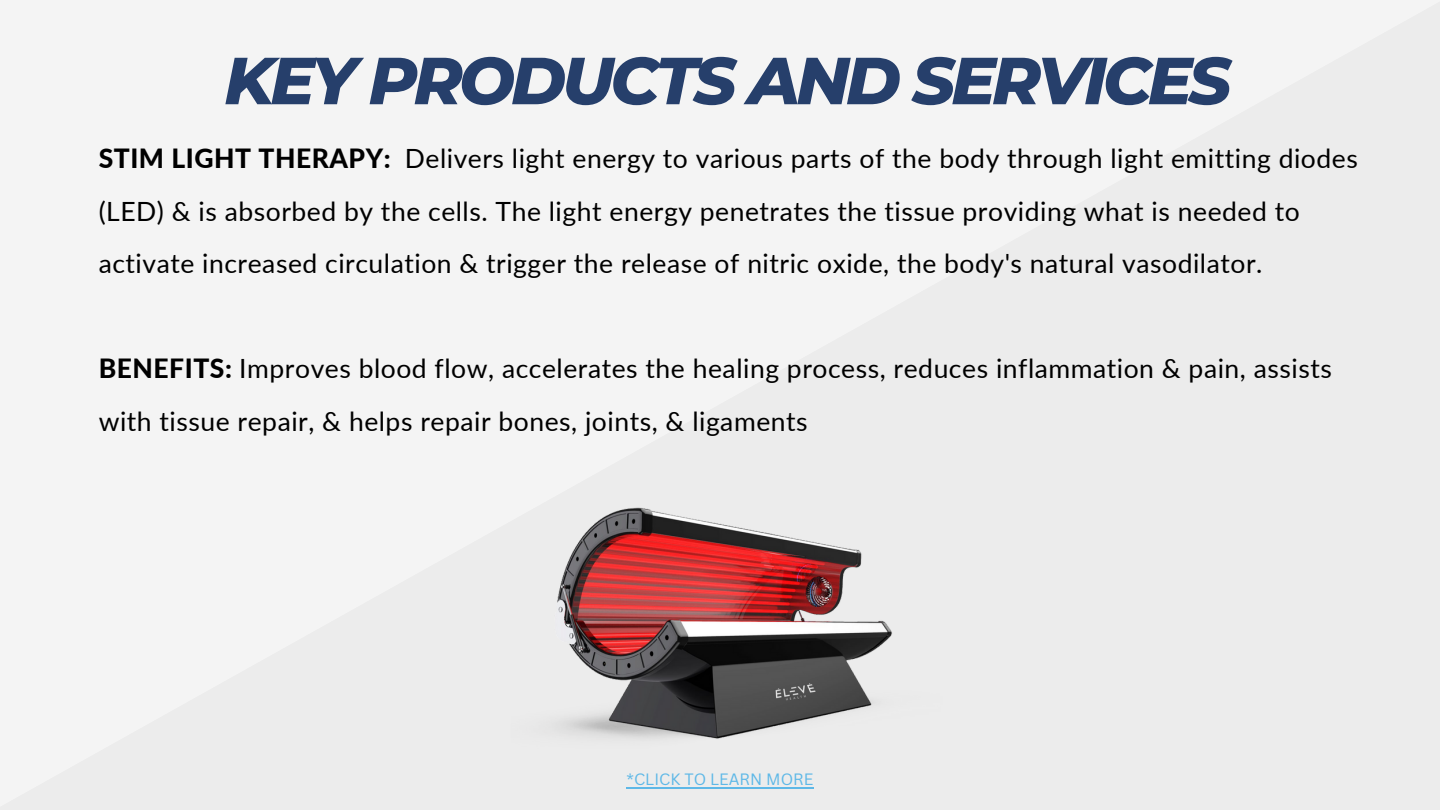
<style>
.page{position:relative;width:1440px;height:810px;background:#f4f4f4}
.page>*{position:absolute;margin:0;border:0;box-sizing:border-box;transform-origin:0 0}
.t1{font:italic 800 66.4px "Montserrat";letter-spacing:-.06em;color:#263f6b}
.t2{font:26.5px/52.5px "Lato";letter-spacing:.02em;color:#000}
.t3{font:16px "Canva Sans";color:#5eb8e7}
.s1{font-weight:800}
</style>
<div class="page">
<img style="left:489px;top:388px;width:462px;height:422px">
<hr style="left:627px;top:787px;width:57px;height:1px;background:#5eb8e7">
<hr style="left:684px;top:787px;width:129px;height:1px;background:#5eb8e7">
<h1 class="t1" style="left:224px;top:40px;width:1009px">KEY PRODUCTS AND SERVICES</h1>
<p class="t2" style="left:99px;top:132px;width:1261px"><span class="s1">STIM LIGHT THERAPY:</span> Delivers light energy to various parts of the body through light emitting diodes (LED) &amp; is absorbed by the cells. The light energy penetrates the tissue providing what is needed to activate increased circulation &amp; trigger the release of nitric oxide, the body's natural vasodilator.</p>
<p class="t2" style="left:99px;top:342px;width:1235px"><span class="s1">BENEFITS:</span> Improves blood flow, accelerates the healing process, reduces inflammation &amp; pain, assists with tissue repair, &amp; helps repair bones, joints, &amp; ligaments</p>
<p class="t3" style="left:627px;top:768px;width:188px">*CLICK TO LEARN MORE</p>
</div>
